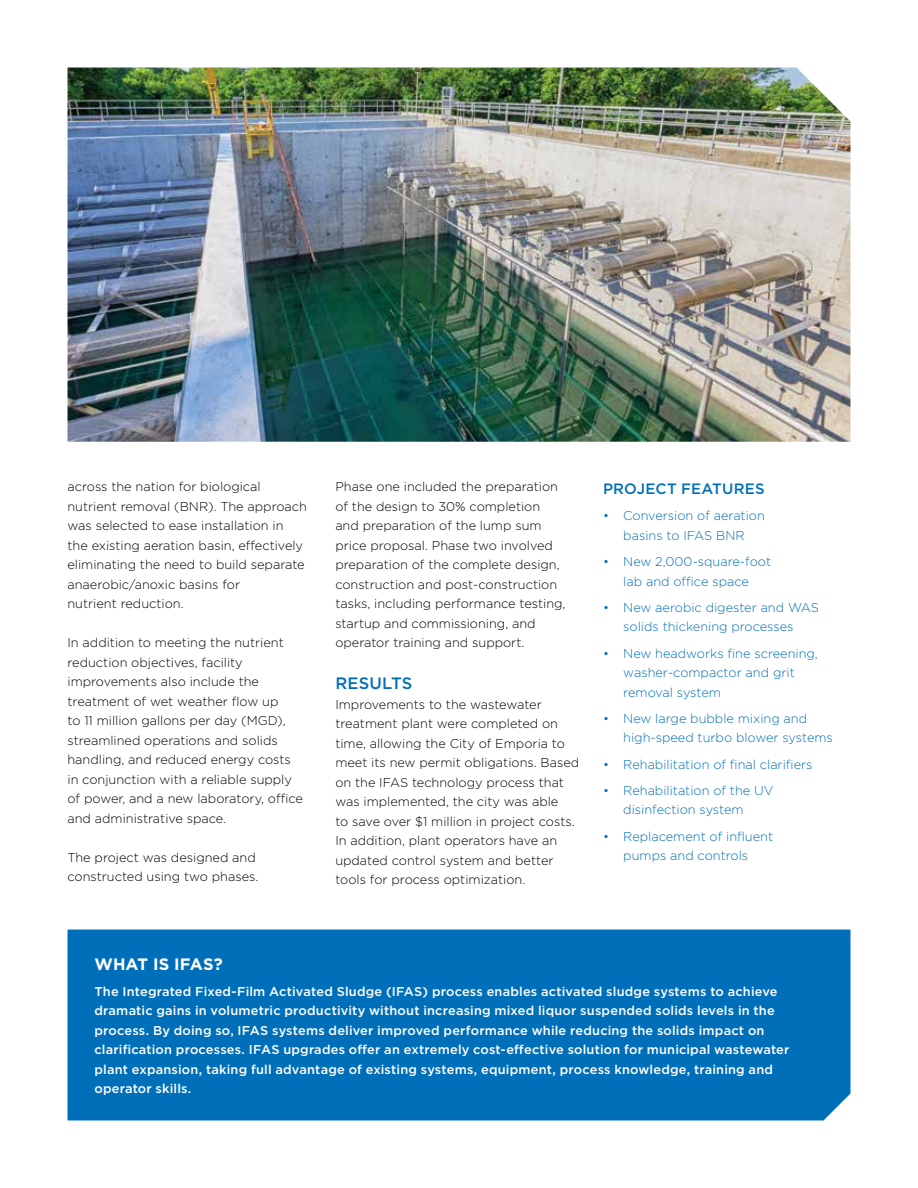
<style>
.page{position:relative;width:918px;height:1188px;background:#fff}
.page>*{position:absolute;margin:0;border:0;box-sizing:border-box;transform-origin:0 0}
.t1{font:700 16.5px "Gotham";letter-spacing:.005em;color:#fff}
.t2{font:500 16.5px "Gotham";letter-spacing:.01em;color:#006fba}
.t3{font:500 15px "Gotham";letter-spacing:.01em;color:#006fba}
.t4{font:300 12.75px/19.5px "Gotham";color:#000}
.t5{font:500 12.75px/19.5px "Gotham";letter-spacing:.015em;color:#fff}
.t6{font:300 12.75px/19.5px "Gotham";color:#006fba;text-align:center}
</style>
<div class="page">
<img style="left:68px;top:68px;width:782px;height:374px">
<div style="left:68px;top:930px;width:782px;height:191px;background:#006fba"></div>
<p class="t4" style="left:68px;top:477px;width:241px">across the nation for biological nutrient removal (BNR). The approach was selected to ease installation in the existing aeration basin, effectively eliminating the need to build separate anaerobic/anoxic basins for<br>nutrient reduction.</p>
<p class="t4" style="left:68px;top:632px;width:237px">In addition to meeting the nutrient reduction objectives, facility improvements also include the treatment of wet weather flow up<br>to 11 million gallons per day (MGD), streamlined operations and solids handling, and reduced energy costs in conjunction with a reliable supply of power, and a new laboratory, office and administrative space.</p>
<p class="t4" style="left:68px;top:847px;width:192px">The project was designed and constructed using two phases.</p>
<p class="t4" style="left:335px;top:476px;width:232px">Phase one included the preparation of the design to 30% completion and preparation of the lump sum price proposal. Phase two involved preparation of the complete design, construction and post-construction tasks, including performance testing, startup and commissioning, and operator training and support.</p>
<p class="t2" style="left:335px;top:673px;width:78px">RESULTS</p>
<p class="t4" style="left:335px;top:694px;width:245px">Improvements to the wastewater treatment plant were completed on time, allowing the City of Emporia to meet its new permit obligations. Based on the IFAS technology process that was implemented, the city was able<br>to save over $1 million in project costs.<br>In addition, plant operators have an updated control system and better tools for process optimization.</p>
<p class="t3" style="left:603px;top:479px;width:163px">PROJECT FEATURES</p>
<p class="t6" style="left:603px;top:506px;width:163px">• Conversion of aeration basins to IFAS BNR</p>
<p class="t6" style="left:603px;top:552px;width:170px">• New 2,000-square-foot lab and office space</p>
<p class="t6" style="left:603px;top:597px;width:217px">• New aerobic digester and WAS solids thickening processes</p>
<p class="t6" style="left:623px;top:643px;width:196px;text-align:left;text-indent:-20px">• New headworks fine screening, washer-compactor and grit removal system</p>
<p class="t6" style="left:623px;top:708px;width:211px;text-align:left;text-indent:-20px">• New large bubble mixing and high-speed turbo blower systems</p>
<p class="t6" style="left:603px;top:754px;width:211px">• Rehabilitation of final clarifiers</p>
<p class="t6" style="left:623px;top:780px;width:152px;text-align:left;text-indent:-20px">• Rehabilitation of the UV disinfection system</p>
<p class="t6" style="left:603px;top:826px;width:172px">• Replacement of influent pumps and controls</p>
<p class="t1" style="left:94px;top:953px;width:130px">WHAT IS IFAS?</p>
<p class="t5" style="left:94px;top:982px;width:696px">The Integrated Fixed-Film Activated Sludge (IFAS) process enables activated sludge systems to achieve dramatic gains in volumetric productivity without increasing mixed liquor suspended solids levels in the process. By doing so, IFAS systems deliver improved performance while reducing the solids impact on clarification processes. IFAS upgrades offer an extremely cost-effective solution for municipal wastewater plant expansion, taking full advantage of existing systems, equipment, process knowledge, training and operator skills.</p>
</div>
